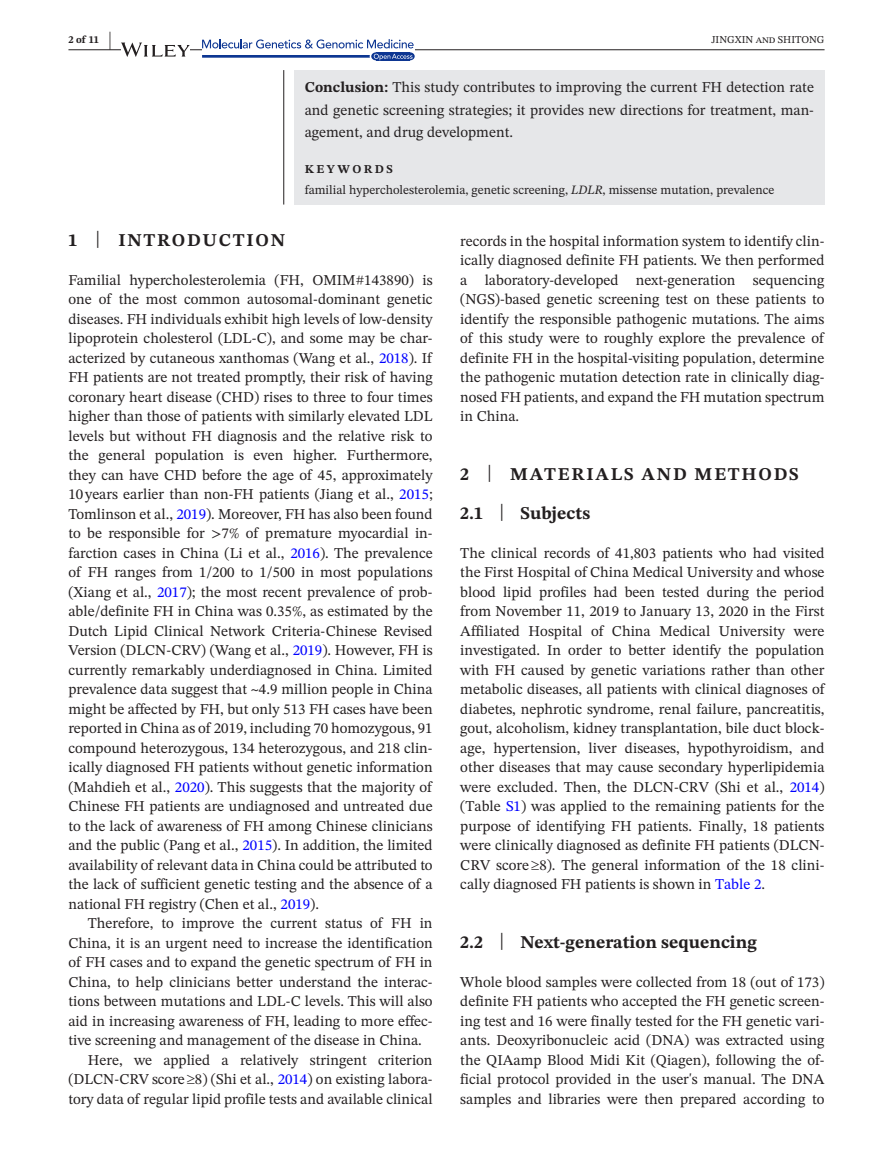
<style>
.page{position:relative;width:893px;height:1174px;background:#fff}
.page>*{position:absolute;margin:0;border:0;box-sizing:border-box;transform-origin:0 0}
.t1{font:700 18px/39px "STIX Two Text";letter-spacing:.1em;color:#231f20}
.t2{font:700 18px "STIX Two Text";letter-spacing:.005em;color:#231f20}
.t3{font:15px/19.5px "STIX Two Text";color:#231f20;text-align:justify}
.t4{font:12.75px "STIX Two Text";color:#231f20}
.t5{font:700 12px "STIX Two Text";letter-spacing:.2em;color:#231f20}
.t6{font:10.5px "STIX Two Text";color:#231f20}
.t7{font:700 10.5px "STIX Two Text";color:#231f20}
.s1{font-size:21px}
.s2{font-weight:700}
.s3{font-style:italic}
.s4{font-weight:400;font-size:23.7px}
.s5{color:#00f}
.s6{font-family:"STIX"}
</style>
<div class="page">
<hr style="left:68px;top:49px;width:756px;height:1px;background:#231f20">
<svg style="left:121px;top:43px;width:69px;height:14px"></svg>
<svg style="left:202px;top:39px;width:212px;height:21px"></svg>
<div style="left:294px;top:70px;width:530px;height:134px;background:#e6e7e9"></div>
<hr style="left:283px;top:70px;width:1px;height:134px;background:#231f20">
<p class="t7" style="left:68px;top:32px;width:44px">2 of 11 <span class="s1">|</span></p>
<p class="t6" style="left:711px;top:32px;width:115px">JINGXIN and SHITONG</p>
<p class="t3" style="left:305px;top:76px;width:511px;line-height:22.5px"><span class="s2">Conclusion:</span> This study contributes to improving the current FH detection rate and genetic screening strategies; it provides new directions for treatment, man&shy;agement, and drug development.</p>
<p class="t5" style="left:305px;top:160px;width:90px">KEYWORDS</p>
<p class="t4" style="left:305px;top:181px;width:471px">familial hypercholesterolemia, genetic screening, <span class="s3">LDLR</span>, missense mutation, prevalence</p>
<p class="t1" style="left:68px;top:221px;width:218px">1 <span class="s4">|</span> INTRODUCTION</p>
<p class="t3" style="left:68px;top:270px;width:366px">Familial hypercholesterolemia (FH, OMIM#143890) is one of the most common autosomal-dominant genetic diseases. FH individuals exhibit high levels of low-density lipoprotein cholesterol (LDL-C), and some may be char&shy;acterized by cutaneous xanthomas (Wang et al., <span class="s5">2018</span>). If FH patients are not treated promptly, their risk of having coronary heart disease (CHD) rises to three to four times higher than those of patients with similarly elevated LDL levels but without FH diagnosis and the relative risk to the general population is even higher. Furthermore, they can have CHD before the age of 45, approximately 10 years earlier than non-FH patients (Jiang et al., <span class="s5">2015</span>; Tomlinson et al., <span class="s5">2019</span>). Moreover, FH has also been found to be responsible for <span class="s6">&gt;</span>7% of premature myocardial in&shy;farction cases in China (Li et al., <span class="s5">2016</span>). The prevalence of FH ranges from 1/200 to 1/500 in most populations (Xiang et al., <span class="s5">2017</span>); the most recent prevalence of prob&shy;able/definite FH in China was 0.35%, as estimated by the Dutch Lipid Clinical Network Criteria-Chinese Revised Version (DLCN-CRV) (Wang et al., <span class="s5">2019</span>). However, FH is currently remarkably underdiagnosed in China. Limited prevalence data suggest that <span class="s6">~</span>4.9 million people in China might be affected by FH, but only 513 FH cases have been reported in China as of 2019, including 70 homozygous, 91 compound heterozygous, 134 heterozygous, and 218 clin&shy;ically diagnosed FH patients without genetic information (Mahdieh et al., <span class="s5">2020</span>). This suggests that the majority of Chinese FH patients are undiagnosed and untreated due to the lack of awareness of FH among Chinese clinicians and the public (Pang et al., <span class="s5">2015</span>). In addition, the limited availability of relevant data in China could be attributed to the lack of sufficient genetic testing and the absence of a national FH registry (Chen et al., <span class="s5">2019</span>).</p>
<p class="t3" style="left:88px;top:913px;width:346px">Therefore, to improve the current status of FH in</p>
<p class="t3" style="left:68px;top:933px;width:366px">China, it is an urgent need to increase the identification</p>
<p class="t3" style="left:68px;top:952px;width:366px">of FH cases and to expand the genetic spectrum of FH in</p>
<p class="t3" style="left:68px;top:972px;width:366px">China, to help clinicians better understand the interac-</p>
<p class="t3" style="left:68px;top:991px;width:366px">tions between mutations and LDL-C levels. This will also</p>
<p class="t3" style="left:68px;top:1011px;width:366px">aid in increasing awareness of FH, leading to more effec-</p>
<p class="t3" style="left:68px;top:1030px;width:355px">tive screening and management of the disease in China.</p>
<p class="t3" style="left:88px;top:1050px;width:346px">Here, we applied a relatively stringent criterion</p>
<p class="t3" style="left:68px;top:1069px;width:366px">(DLCN-CRV score≥8) (Shi et al., <span class="s5">2014</span>) on existing labora-</p>
<p class="t3" style="left:68px;top:1089px;width:366px">tory data of regular lipid profile tests and available clinical</p>
<p class="t3" style="left:460px;top:231px;width:366px">records in the hospital information system to identify clin&shy;ically diagnosed definite FH patients. We then performed a laboratory-developed next-generation sequencing (NGS)-based genetic screening test on these patients to identify the responsible pathogenic mutations. The aims of this study were to roughly explore the prevalence of definite FH in the hospital-visiting population, determine the pathogenic mutation detection rate in clinically diag&shy;nosed FH patients, and expand the FH mutation spectrum in China.</p>
<p class="t1" style="left:460px;top:455px;width:340px">2 <span class="s4">|</span> MATERIALS AND METHODS<br>2.1 <span class="s4">|</span> Subjects</p>
<p class="t3" style="left:460px;top:543px;width:366px">The clinical records of 41,803 patients who had visited the First Hospital of China Medical University and whose blood lipid profiles had been tested during the period from November 11, 2019 to January 13, 2020 in the First Affiliated Hospital of China Medical University were investigated. In order to better identify the population with FH caused by genetic variations rather than other metabolic diseases, all patients with clinical diagnoses of diabetes, nephrotic syndrome, renal failure, pancreatitis, gout, alcoholism, kidney transplantation, bile duct block&shy;age, hypertension, liver diseases, hypothyroidism, and other diseases that may cause secondary hyperlipidemia were excluded. Then, the DLCN-CRV (Shi et al., <span class="s5">2014</span>) (Table <span class="s5">S1</span>) was applied to the remaining patients for the purpose of identifying FH patients. Finally, 18 patients were clinically diagnosed as definite FH patients (DLCN-CRV score≥8). The general information of the 18 clini&shy;cally diagnosed FH patients is shown in <span class="s5">Table 2</span>.</p>
<p class="t2" style="left:460px;top:929px;width:298px">2.2 <span class="s4">|</span> Next-generation sequencing</p>
<p class="t3" style="left:460px;top:972px;width:366px">Whole blood samples were collected from 18 (out of 173) definite FH patients who accepted the FH genetic screen&shy;ing test and 16 were finally tested for the FH genetic vari&shy;ants. Deoxyribonucleic acid (DNA) was extracted using the QIAamp Blood Midi Kit (Qiagen), following the of&shy;ficial protocol provided in the user's manual. The DNA samples and libraries were then prepared according to</p>
</div>
